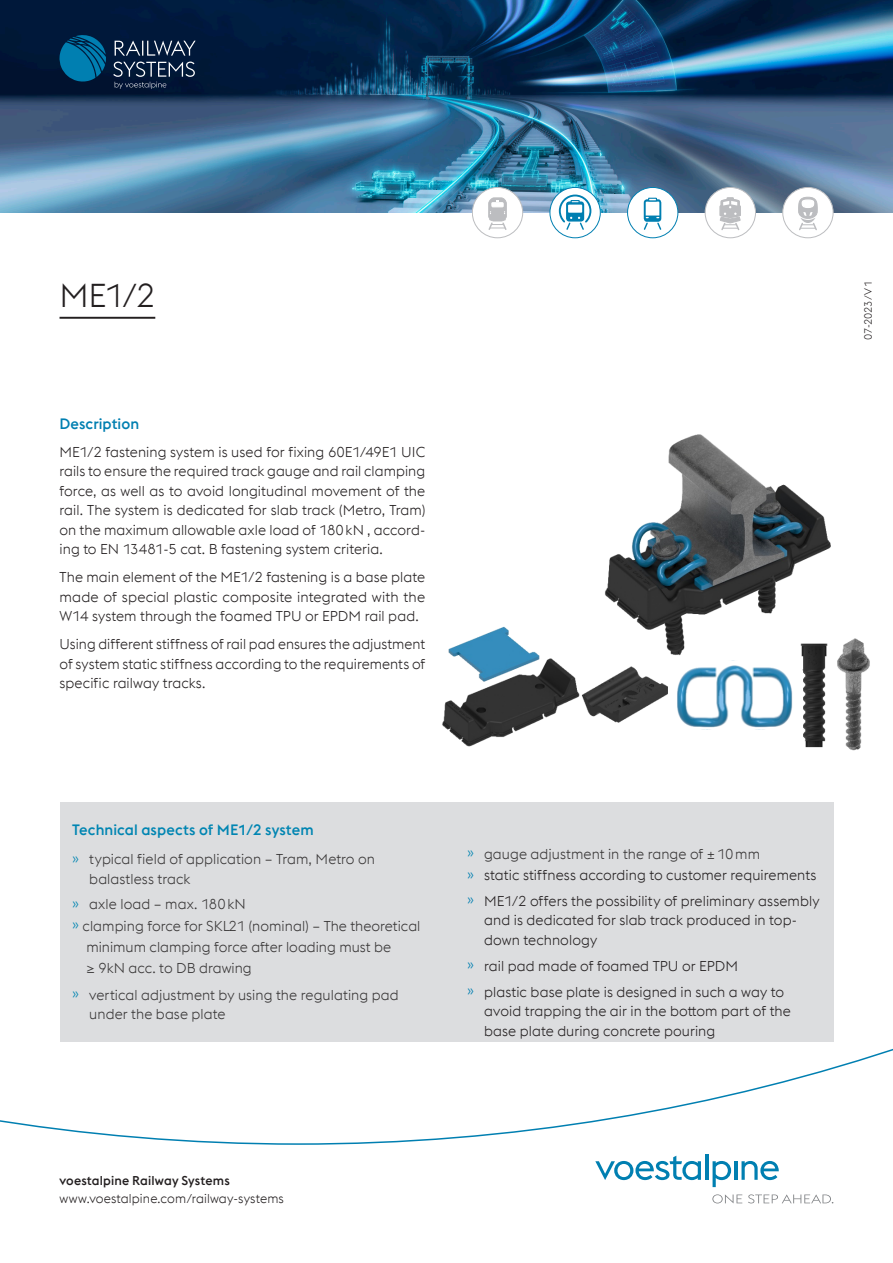
<style>
.page{position:relative;width:893px;height:1263px;background:#fff}
.page>*{position:absolute;margin:0;border:0;box-sizing:border-box;transform-origin:0 0}
.HL-1-schwarz{font:300 33px "voestalpine";color:#231f20}
.t1{font:500 15px "voestalpine";letter-spacing:.005em;color:#0085b2}
.Sub-HL-2-boe{font:500 15px "voestalpine";letter-spacing:.005em;color:#007fb1}
.Copy{font:300 14.25px/19.5px "voestalpine";letter-spacing:.005em;color:#231f20}
.t2{font:300 14.25px/19.5px "voestalpine";letter-spacing:.005em;color:#373535}
.t3{font:300 12.75px "voestalpine";letter-spacing:.01em;color:#231f20}
.t4{font:500 12.75px "voestalpine";letter-spacing:.01em;color:#231f20}
.Druck-ID{font:300 10.5px "voestalpine";letter-spacing:-.01em;color:#231f20}
.s1{color:#0085b2}
.s2{color:#373535}
.s3{color:#007fb1}
</style>
<div class="page">
<img style="left:442px;top:434px;width:428px;height:317px">
<svg style="left:0;top:1048px;width:893px;height:97px"></svg>
<svg style="left:595px;top:1156px;width:106px;height:24px"></svg>
<hr style="left:705px;top:1154px;width:3px;height:26px;background:#007fb1">
<svg style="left:713px;top:1161px;width:18px;height:26px"></svg>
<hr style="left:734px;top:1161px;width:3px;height:19px;background:#007fb1">
<svg style="left:741px;top:1161px;width:38px;height:19px"></svg>
<svg style="left:712px;top:1194px;width:30px;height:9px"></svg>
<svg style="left:748px;top:1194px;width:85px;height:9px"></svg>
<img style="left:0;top:0;width:893px;height:213px">
<svg style="left:59px;top:34px;width:47px;height:48px;background:#005985"></svg>
<svg style="left:115px;top:41px;width:81px;height:15px"></svg>
<svg style="left:113px;top:62px;width:82px;height:27px;background:#273954"></svg>
<div style="left:60px;top:803px;width:773px;height:239px;background:#dcdddf"></div>
<hr style="left:60px;top:317px;width:95px;height:2px;background:#231f20">
<div style="left:472px;top:187px;width:51px;height:51px;background:#fff;border-radius:50%"></div>
<div style="left:472px;top:187px;width:51px;height:51px;border:1px solid #bcbdc0;border-radius:50%"></div>
<svg style="left:488px;top:197px;width:19px;height:33px"></svg>
<svg style="left:550px;top:187px;width:50px;height:51px"></svg>
<div style="left:550px;top:187px;width:51px;height:51px;border:1px solid #007fb1;border-radius:50%"></div>
<svg style="left:558px;top:194px;width:34px;height:37px"></svg>
<div style="left:628px;top:187px;width:50px;height:51px;background:#fff;border-radius:50%"></div>
<div style="left:627px;top:187px;width:51px;height:51px;border:1px solid #007fb1;border-radius:50%"></div>
<svg style="left:643px;top:198px;width:19px;height:32px"></svg>
<div style="left:705px;top:187px;width:50px;height:51px;background:#fff;border-radius:50%"></div>
<div style="left:705px;top:187px;width:51px;height:51px;border:1px solid #bcbdc0;border-radius:50%"></div>
<svg style="left:720px;top:197px;width:21px;height:33px"></svg>
<div style="left:783px;top:187px;width:50px;height:51px;background:#fff;border-radius:50%"></div>
<div style="left:782px;top:187px;width:51px;height:51px;border:1px solid #bcbdc0;border-radius:50%"></div>
<svg style="left:798px;top:196px;width:20px;height:35px"></svg>
<img style="left:672px;top:661px;width:123px;height:67px">
<p class="HL-1-schwarz" style="left:60px;top:277px;width:97px">ME1/2</p>
<p class="Sub-HL-2-boe" style="left:60px;top:414px;width:81px">Description</p>
<p class="Copy" style="left:60px;top:442px;width:367px;text-align:justify">ME1/2 fastening system is used for fixing 60E1/49E1 UIC rails to ensure the required track gauge and rail clamping force, as well as to avoid longitudinal movement of the rail. The system is dedicated for slab track (Metro, Tram) on the maximum allowable axle load of 180kN , accord&shy;ing to EN 13481-5 cat. B fastening system criteria.</p>
<p class="Copy" style="left:60px;top:568px;width:367px;text-align:justify">The main element of the ME1/2 fastening is a base plate made of special plastic composite integrated with the W14 system through the foamed TPU or EPDM rail pad.</p>
<p class="Copy" style="left:60px;top:635px;width:367px;text-align:justify">Using different stiffness of rail pad ensures the adjustment of system static stiffness according to the requirements of specific railway tracks.</p>
<p class="Druck-ID" style="left:862px;top:340px;width:61px;rotate:-90deg">07-2023/V1</p>
<p class="t1" style="left:72px;top:820px;width:243px">Technical aspects of ME1/2 system</p>
<p class="t2" style="left:89px;top:849px;width:287px;text-indent:-17px"><span class="s1">»</span> typical field of application – Tram, Metro on balastless track</p>
<p class="t2" style="left:72px;top:895px;width:175px"><span class="s1">»</span> axle load – max. 180 kN</p>
<p class="t2" style="left:72px;top:916px;width:350px"><span class="s1">»</span> clamping force for SKL21 (nominal) – The theoretical</p>
<p class="t2" style="left:86px;top:937px;width:306px">minimum clamping force after loading must be</p>
<p class="t2" style="left:86px;top:959px;width:167px">≥ 9kN acc. to DB drawing</p>
<p class="t2" style="left:89px;top:985px;width:311px;text-indent:-17px"><span class="s1">»</span> vertical adjustment by using the regulating pad under the base plate</p>
<p class="Copy" style="left:467px;top:843px;width:351px;line-height:21.3px"><span class="s1">»</span> <span class="s2">gauge adjustment in the range of ± 10 mm<br></span><span class="s3">»</span> static stiffness according to customer requirements</p>
<p class="Copy" style="left:484px;top:891px;width:337px;text-indent:-17px"><span class="s3">»</span> ME1/2 offers the possibility of preliminary assembly and is dedicated for slab track produced in top&shy;down technology</p>
<p class="Copy" style="left:467px;top:953px;width:319px;line-height:26px"><span class="s3">»</span> rail pad made of foamed TPU or EPDM<br><span class="s3">»</span> plastic base plate is designed in such a way to</p>
<p class="Copy" style="left:484px;top:1001px;width:308px">avoid trapping the air in the bottom part of the base plate during concrete pouring</p>
<p class="t4" style="left:60px;top:1173px;width:172px">voestalpine Railway Systems</p>
<p class="t3" style="left:60px;top:1191px;width:226px">www.voestalpine.com/railway-systems</p>
</div>
